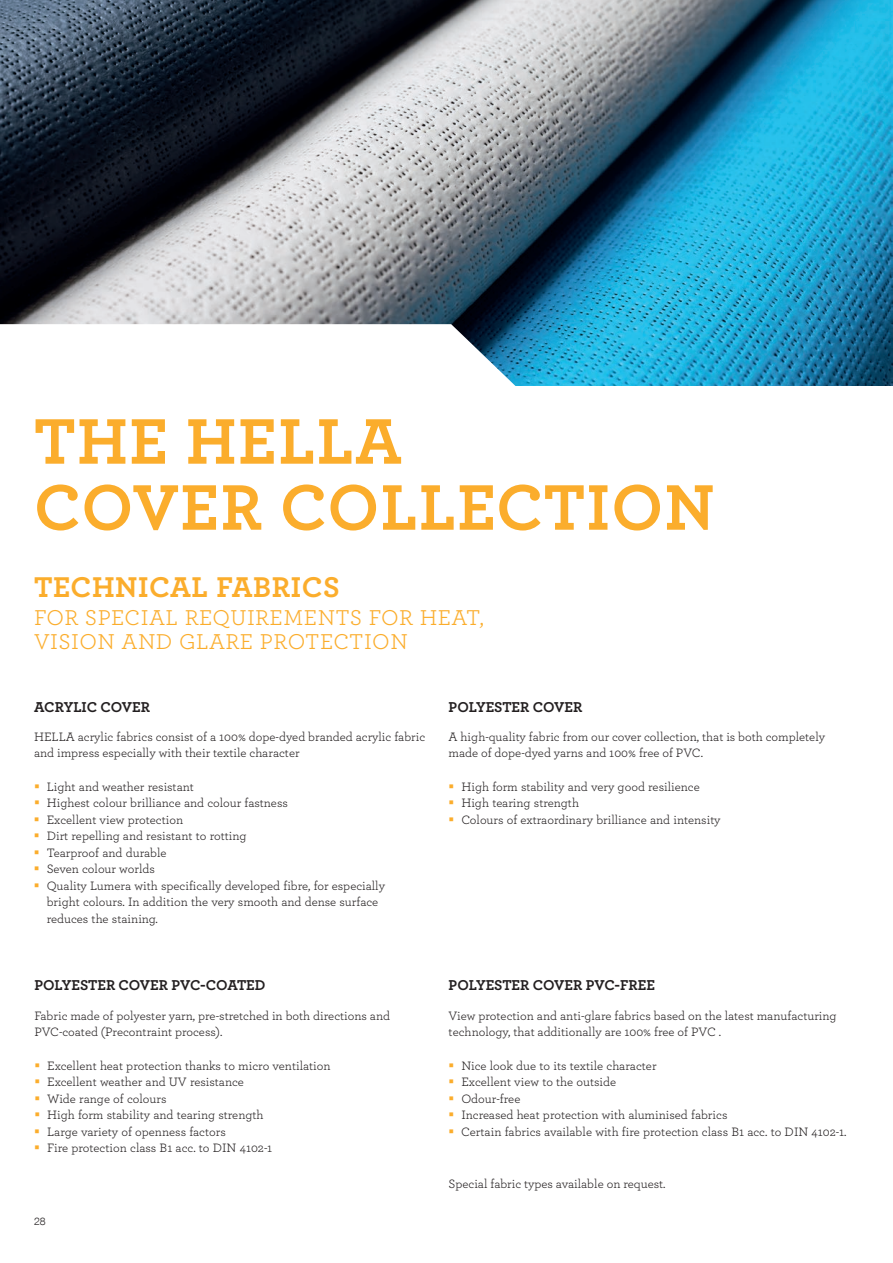
<style>
.page{position:relative;width:893px;height:1263px;background:#fff}
.page>*{position:absolute;margin:0;border:0;box-sizing:border-box;transform-origin:0 0}
.t1{font:700 67.5px/66px "Archer";letter-spacing:.02em;color:#fbad2c}
.t2{font:700 30px "Archer";letter-spacing:.02em;color:#fbad2c}
.t3{font:22.5px/24px "Archer";letter-spacing:.02em;color:#fbad2c}
.t4{font:700 15px "Archer";color:#231f20}
.t5{font:12.75px/16.5px "Archer";color:#231f20}
.t6{font:300 10.5px "Helvetica Neue LT Com";color:#231f20}
</style>
<div class="page">
<img style="left:0;top:0;width:893px;height:385px">
<svg style="left:0;top:324px;width:579px;height:62px"></svg>
<h1 class="t1" style="left:34px;top:404px;width:682px">THE HELLA<br>COVER COLLECTION</h1>
<h2 class="t2" style="left:34px;top:563px;width:307px">TECHNICAL FABRICS</h2>
<h3 class="t3" style="left:34px;top:604px;width:452px">FOR SPECIAL REQUIREMENTS FOR HEAT,<br>VISION AND GLARE PROTECTION</h3>
<p class="t4" style="left:34px;top:695px;width:118px">ACRYLIC COVER</p>
<p class="t5" style="left:34px;top:728px;width:393px">HELLA acrylic fabrics consist of a 100% dope-dyed branded acrylic fabric and impress especially with their textile character</p>
<p class="t5" style="left:47px;top:778px;width:340px">Light and weather resistant<br>Highest colour brilliance and colour fastness<br>Excellent view protection<br>Dirt repelling and resistant to rotting<br>Tearproof and durable<br>Seven colour worlds<br>Quality Lumera with specifically developed fibre, for especially bright colours. In addition the very smooth and dense surface reduces the staining.</p>
<p class="t4" style="left:34px;top:973px;width:233px">POLYESTER COVER PVC-COATED</p>
<p class="t5" style="left:34px;top:1006px;width:357px">Fabric made of polyester yarn, pre-stretched in both directions and<br>PVC-coated (Precontraint process).</p>
<p class="t5" style="left:47px;top:1056px;width:285px">Excellent heat protection thanks to micro ventilation Excellent weather and UV resistance<br>Wide range of colours<br>High form stability and tearing strength<br>Large variety of openness factors<br>Fire protection class B1 acc. to DIN 4102-1</p>
<p class="t6" style="left:34px;top:1215px;width:13px">28</p>
<p class="t4" style="left:449px;top:695px;width:135px">POLYESTER COVER</p>
<p class="t5" style="left:449px;top:728px;width:378px">A high-quality fabric from our cover collection, that is both completely made of dope-dyed yarns and 100% free of PVC.</p>
<p class="t5" style="left:461px;top:778px;width:261px">High form stability and very good resilience<br>High tearing strength<br>Colours of extraordinary brilliance and intensity</p>
<p class="t4" style="left:449px;top:973px;width:208px">POLYESTER COVER PVC-FREE</p>
<p class="t5" style="left:449px;top:1006px;width:389px">View protection and anti-glare fabrics based on the latest manufacturing technology, that additionally are 100% free of PVC .</p>
<p class="t5" style="left:461px;top:1056px;width:387px">Nice look due to its textile character<br>Excellent view to the outside<br>Odour-free<br>Increased heat protection with aluminised fabrics<br>Certain fabrics available with fire protection class B1 acc. to DIN 4102-1.</p>
<p class="t5" style="left:449px;top:1175px;width:218px">Special fabric types available on request.</p>
</div>
